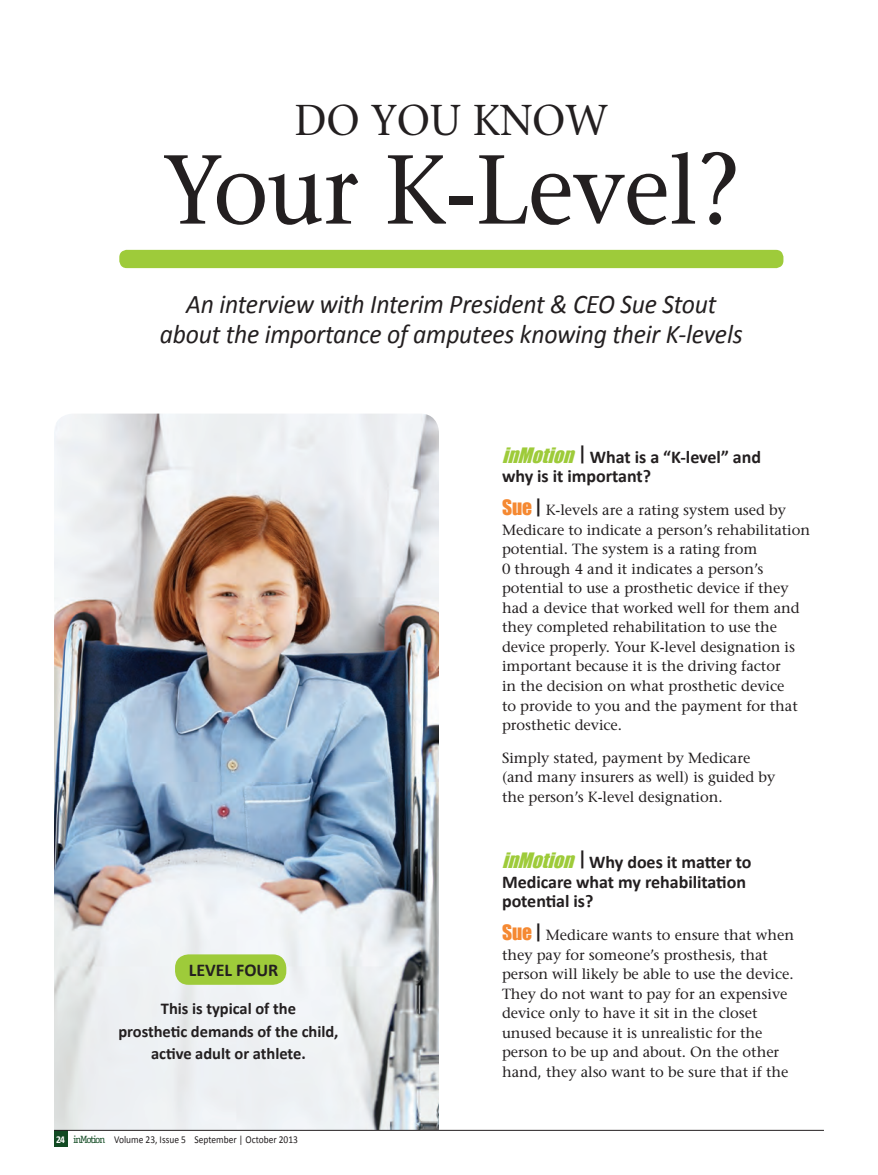
<style>
.page{position:relative;width:878px;height:1175px;background:#fff}
.page>*{position:absolute;margin:0;border:0;box-sizing:border-box;transform-origin:0 0}
.t1{font:97.5px "Stone Serif";letter-spacing:-.01em;color:#231f20;scale:.95 1}
.t2{font:43.05px "Stone Serif";letter-spacing:-.01em;color:#231f20;scale:.95 1}
.t3{font:italic 27px/30px "Calibri";letter-spacing:-.01em;color:#231f20;text-align:center;scale:.95 1}
.t4{font:700 18px/19.5px "Calibri";color:#231f20}
.t5{font:700 16.5px/22.5px "Calibri";color:#231f20;text-align:center}
.t6{font:14.7px/19.5px "Stone Serif";color:#231f20}
.t7{font:10.5px "Calibri";color:#231f20;scale:.9 1}
.s1{font-weight:700;color:#fff}
.s2{font-family:"Officina Serif";color:#124a23}
.s3{font-family:"Impact";font-weight:400;font-style:italic;font-size:19.5px;color:#9ecb3a}
.s4{font-family:"Impact";font-weight:400;font-size:19.5px}
.s5{font-family:"Impact";font-size:19.5px;color:#f58932}
.s6{font-family:"Impact";font-size:19.5px}
</style>
<div class="page">
<img style="left:54px;top:413px;width:385px;height:717px">
<div style="left:54px;top:1130px;width:14px;height:16px;background:#124a23"></div>
<hr style="left:54px;top:1130px;width:770px;height:1px;background:#231f20">
<div style="left:119px;top:250px;width:664px;height:18px;background:#9ecb3a;border-radius:8px"></div>
<div style="left:175px;top:954px;width:111px;height:30px;background:#9ecb3a;border-radius:14px"></div>
<h2 class="t2" style="left:294px;top:95px;width:255px">Do You Know</h2>
<h1 class="t1" style="left:163px;top:132px;width:609px">Your K-Level?</h1>
<h3 class="t3" style="left:160px;top:288px;width:615px">An interview with Interim President &amp; CEO Sue Stout about the importance of amputees knowing their K-levels</h3>
<p class="t4" style="left:189px;top:959px;width:91px">LEVEL FOUR</p>
<p class="t5" style="left:118px;top:996px;width:222px">This is typical of the<br>prosthetic demands of the child, active adult or athlete.</p>
<p class="t7" style="left:56px;top:1133px;width:270px"><span class="s1">24</span> <span class="s2">inMotion</span> Volume 23, Issue 5 September | October 2013</p>
<p class="t4" style="left:502px;top:446px;width:260px"><span class="s3">inMotion</span><span class="s4">|</span> What is a “K-level” and why is it important?</p>
<p class="t6" style="left:502px;top:500px;width:309px"><span class="s5">SUE</span> <span class="s6">|</span> K-levels are a rating system used by Medicare to indicate a person’s rehabilitation potential. The system is a rating from<br>0 through 4 and it indicates a person’s potential to use a prosthetic device if they had a device that worked well for them and they completed rehabilitation to use the device properly. Your K-level designation is important because it is the driving factor<br>in the decision on what prosthetic device<br>to provide to you and the payment for that prosthetic device.</p>
<p class="t6" style="left:502px;top:748px;width:275px">Simply stated, payment by Medicare (and many insurers as well) is guided by the person’s K-level designation.</p>
<p class="t4" style="left:502px;top:851px;width:251px"><span class="s3">inMotion</span><span class="s4">|</span> Why does it matter to<br>Medicare what my rehabilitation potential is?</p>
<p class="t6" style="left:502px;top:925px;width:293px"><span class="s5">SUE</span> <span class="s6">|</span> Medicare wants to ensure that when they pay for someone’s prosthesis, that person will likely be able to use the device.<br>They do not want to pay for an expensive device only to have it sit in the closet unused because it is unrealistic for the person to be up and about. On the other hand, they also want to be sure that if the</p>
</div>
